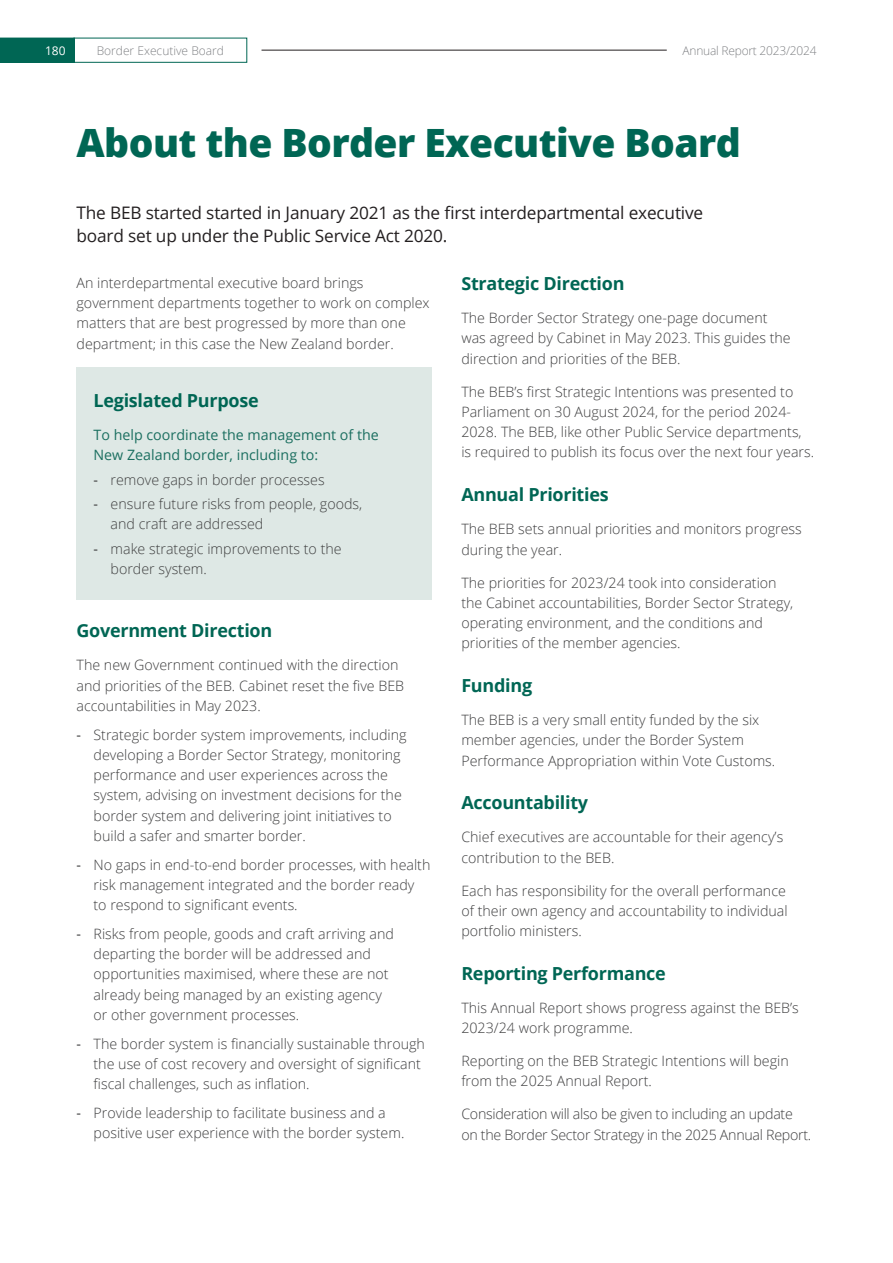
<style>
.page{position:relative;width:893px;height:1263px;background:#fff}
.page>*{position:absolute;margin:0;border:0;box-sizing:border-box;transform-origin:0 0}
.BEB_H1_24__danielle{font:800 39px "Open Sans";letter-spacing:-.015em;color:#006654}
.BEB_H3_24_Danielle{font:700 18px "Open Sans";letter-spacing:-.015em;color:#006654}
._24_Intro_BEB{font:17.25px/23.2px "Open Sans";letter-spacing:-.01em;color:#231f20}
._24_Body_Main{font:300 14.25px/20.2px "Open Sans";color:#3e3e3f}
._24_Body_Main-2{font:300 14.25px/20.2px "Open Sans";letter-spacing:-.02em;color:#3e3e3f}
._24_Body_Main-3{font:14.25px/20.2px "Open Sans";color:#1b6f60}
.t1{font:300 12px "Open Sans";letter-spacing:-.02em;color:#808285}
.t2{font:300 12px "Open Sans";color:#808285}
.t3{font:12px "Open Sans";color:#fff}
.s1{font-weight:400}
</style>
<div class="page">
<div style="left:77px;top:367px;width:355px;height:232px;background:#dee8e5"></div>
<div style="left:0;top:38px;width:74px;height:24px;background:#006654"></div>
<hr style="left:262px;top:50px;width:405px;height:1px;background:#231f20">
<p class="t3" style="left:45px;top:42px;width:22px">180</p>
<p class="t2" style="left:97px;top:42px;width:129px">Border Executive Board</p>
<p class="t1" style="left:683px;top:42px;width:135px">Annual Report 2023/2024</p>
<p class="BEB_H1_24__danielle" style="left:77px;top:114px;width:666px">About the Border Executive Board</p>
<p class="_24_Intro_BEB" style="left:77px;top:201px;width:628px">The BEB started started in January 2021 as the first interdepartmental executive board set up under the Public Service Act 2020.</p>
<p class="_24_Body_Main" style="left:77px;top:272px;width:355px">An interdepartmental executive board brings government departments together to work on complex matters that are best progressed by more than one department; in this case the New Zealand border.</p>
<p class="BEB_H3_24_Danielle" style="left:461px;top:271px;width:165px">Strategic Direction</p>
<p class="_24_Body_Main" style="left:461px;top:308px;width:331px">The Border Sector Strategy one-page document was agreed by Cabinet in May 2023. This guides the direction and priorities of the BEB.</p>
<p class="_24_Body_Main" style="left:461px;top:381px;width:354px">The BEB’s first Strategic Intentions was presented to Parliament on 30 August 2024, for the period 2024- 2028. The BEB, like other Public Service departments, is required to publish its focus over the next four years.</p>
<p class="BEB_H3_24_Danielle" style="left:461px;top:482px;width:149px">Annual Priorities</p>
<p class="_24_Body_Main" style="left:461px;top:519px;width:342px">The BEB sets annual priorities and monitors progress during the year.</p>
<p class="_24_Body_Main" style="left:461px;top:572px;width:333px">The priorities for 2023/24 took into consideration the Cabinet accountabilities, Border Sector Strategy, operating environment, and the conditions and priorities of the member agencies.</p>
<p class="BEB_H3_24_Danielle" style="left:461px;top:673px;width:72px">Funding</p>
<p class="_24_Body_Main" style="left:461px;top:709px;width:315px">The BEB is a very small entity funded by the six member agencies, under the Border System<br>Performance Appropriation within Vote Customs.</p>
<p class="BEB_H3_24_Danielle" style="left:461px;top:790px;width:128px">Accountability</p>
<p class="_24_Body_Main" style="left:461px;top:827px;width:323px">Chief executives are accountable for their agency’s contribution to the BEB.</p>
<p class="_24_Body_Main" style="left:461px;top:880px;width:328px">Each has responsibility for the overall performance of their own agency and accountability to individual portfolio ministers.</p>
<p class="BEB_H3_24_Danielle" style="left:461px;top:961px;width:206px">Reporting Performance</p>
<p class="_24_Body_Main" style="left:461px;top:997px;width:339px">This Annual Report shows progress against the BEB’s<br>2023/24 work programme.</p>
<p class="_24_Body_Main" style="left:461px;top:1050px;width:329px">Reporting on the BEB Strategic Intentions will begin from the 2025 Annual Report.</p>
<p class="_24_Body_Main-2" style="left:461px;top:1104px;width:351px">Consideration will also be given to including an update on the Border Sector Strategy in the 2025 Annual Report.</p>
<p class="BEB_H3_24_Danielle" style="left:94px;top:387px;width:167px">Legislated Purpose</p>
<p class="_24_Body_Main-3" style="left:94px;top:424px;width:287px">To help coordinate the management of the<br>New Zealand border, including to:</p>
<p class="_24_Body_Main" style="left:94px;top:469px;width:233px"><span class="s1">-</span> remove gaps in border processes</p>
<p class="_24_Body_Main" style="left:111px;top:493px;width:253px;text-indent:-17px"><span class="s1">-</span> ensure future risks from people, goods, and craft are addressed</p>
<p class="_24_Body_Main" style="left:111px;top:538px;width:233px;text-indent:-17px"><span class="s1">-</span> make strategic improvements to the border system.</p>
<p class="BEB_H3_24_Danielle" style="left:77px;top:618px;width:197px">Government Direction</p>
<p class="_24_Body_Main" style="left:77px;top:655px;width:329px">The new Government continued with the direction and priorities of the BEB. Cabinet reset the five BEB accountabilities in May 2023.</p>
<p class="_24_Body_Main" style="left:94px;top:724px;width:315px;text-indent:-17px"><span class="s1">-</span> Strategic border system improvements, including developing a Border Sector Strategy, monitoring performance and user experiences across the system, advising on investment decisions for the border system and delivering joint initiatives to build a safer and smarter border.</p>
<p class="_24_Body_Main" style="left:94px;top:854px;width:338px;text-indent:-17px"><span class="s1">-</span> No gaps in end-to-end border processes, with health risk management integrated and the border ready to respond to significant events.</p>
<p class="_24_Body_Main" style="left:94px;top:923px;width:302px;text-indent:-17px"><span class="s1">-</span> Risks from people, goods and craft arriving and departing the border will be addressed and opportunities maximised, where these are not already being managed by an existing agency or other government processes.</p>
<p class="_24_Body_Main" style="left:94px;top:1033px;width:333px;text-indent:-17px"><span class="s1">-</span> The border system is financially sustainable through the use of cost recovery and oversight of significant fiscal challenges, such as inflation.</p>
<p class="_24_Body_Main" style="left:94px;top:1102px;width:312px;text-indent:-17px"><span class="s1">-</span> Provide leadership to facilitate business and a positive user experience with the border system.</p>
</div>
